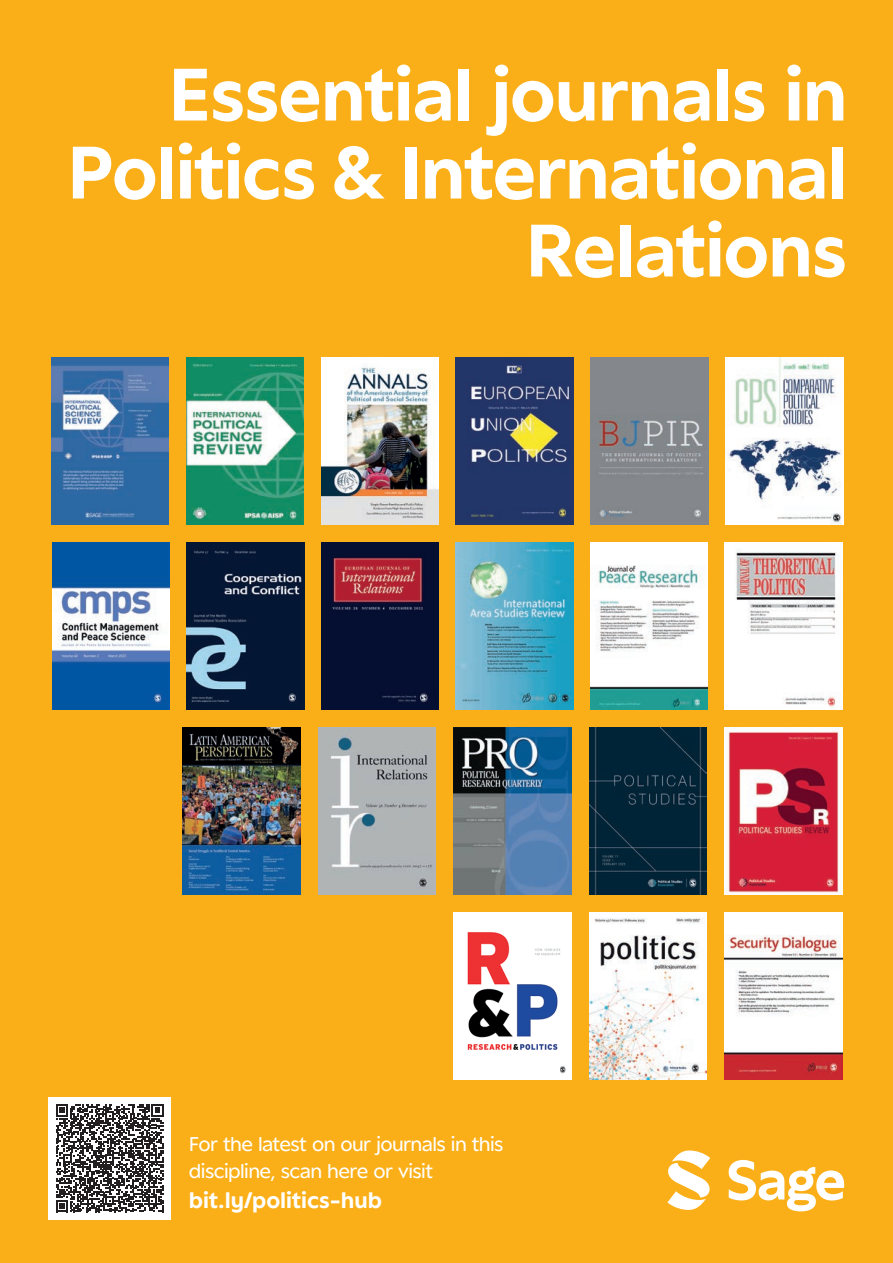
<style>
.page{position:relative;width:893px;height:1263px;background:#faaf18}
.page>*{position:absolute;margin:0;border:0;box-sizing:border-box;transform-origin:0 0}
.t1{font:700 80.85px/78px "Sage Peak";letter-spacing:-.015em;color:#fff;text-align:right}
.t2{font:700 24.6px "Sage Peak";letter-spacing:-.005em;color:#fff}
.t3{font:21.75px/26.8px "Sage Peak";letter-spacing:-.03em;color:#fff}
</style>
<div class="page">
<img style="left:52px;top:543px;width:118px;height:167px">
<img style="left:187px;top:543px;width:117px;height:167px">
<img style="left:321px;top:543px;width:118px;height:167px">
<img style="left:456px;top:543px;width:117px;height:167px">
<img style="left:590px;top:543px;width:118px;height:167px">
<img style="left:725px;top:543px;width:117px;height:167px">
<img style="left:589px;top:912px;width:118px;height:167px">
<img style="left:725px;top:912px;width:117px;height:167px">
<img style="left:454px;top:912px;width:117px;height:167px">
<img style="left:589px;top:728px;width:118px;height:166px">
<img style="left:725px;top:728px;width:117px;height:166px">
<img style="left:183px;top:728px;width:117px;height:166px">
<img style="left:318px;top:728px;width:118px;height:166px">
<img style="left:454px;top:728px;width:117px;height:166px">
<img style="left:456px;top:358px;width:117px;height:167px">
<img style="left:591px;top:358px;width:117px;height:167px">
<img style="left:321px;top:358px;width:117px;height:167px">
<img style="left:51px;top:358px;width:117px;height:167px">
<img style="left:186px;top:358px;width:117px;height:167px">
<img style="left:726px;top:358px;width:117px;height:167px">
<div style="left:49px;top:1097px;width:122px;height:122px;background:#fff"></div>
<svg style="left:56px;top:1104px;width:108px;height:108px"></svg>
<svg style="left:667px;top:1150px;width:43px;height:60px"></svg>
<svg style="left:729px;top:1160px;width:116px;height:51px"></svg>
<h1 class="t1" style="left:67px;top:52px;width:782px">Essential journals in<br>Politics &amp; International<br>Relations</h1>
<p class="t3" style="left:189px;top:1130px;width:316px">For the latest on our journals in this discipline, scan here or visit</p>
<p class="t2" style="left:189px;top:1181px;width:195px">bit.ly/politics-hub</p>
</div>
